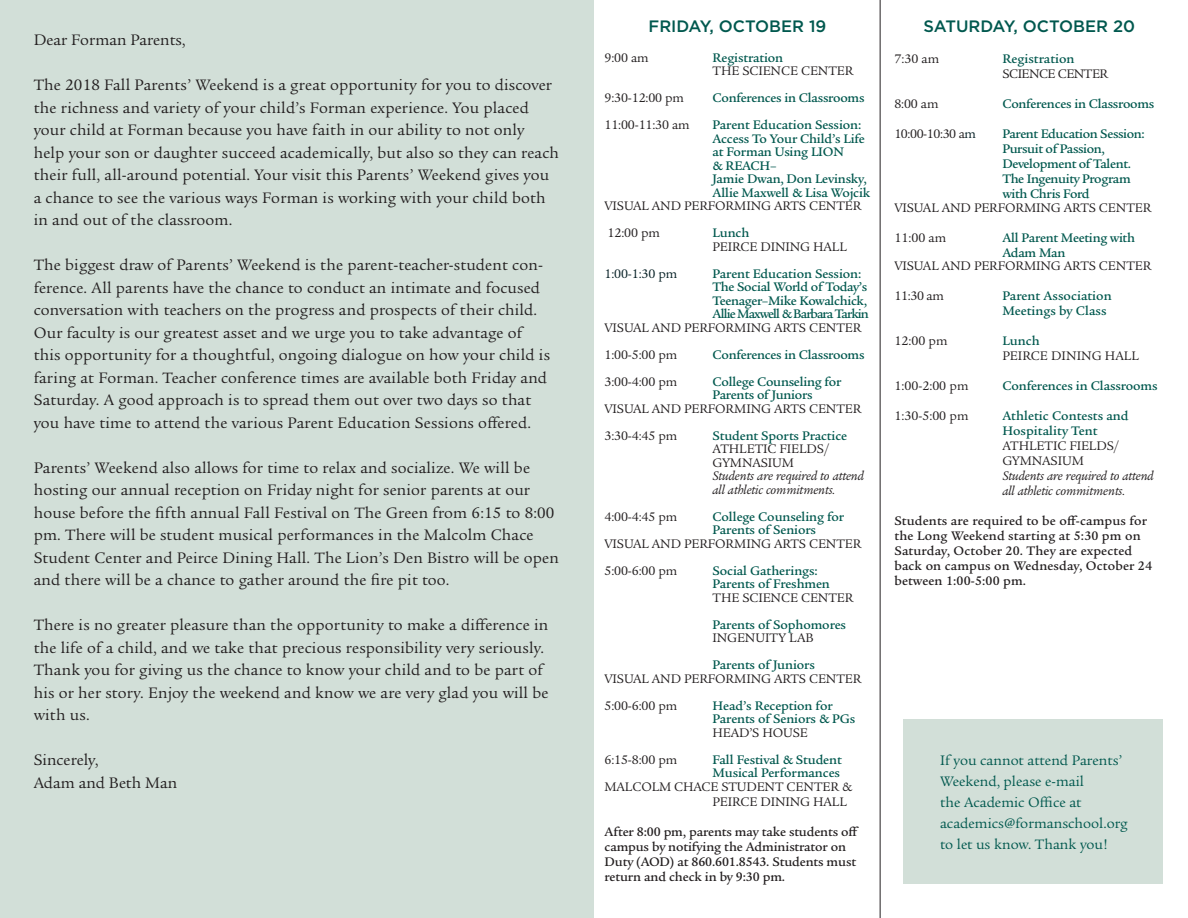
<style>
.page{position:relative;width:1188px;height:918px;background:#fff}
.page>*{position:absolute;margin:0;border:0;box-sizing:border-box;transform-origin:0 0}
.t1{font:16.5px/22.5px "Legacy Serif ITC Std";letter-spacing:.01em;color:#231f20}
.t2{font:500 16.5px "Gotham";color:#00584e}
.t3{font:15px/21px "Legacy Serif ITC Std";color:#00584e}
.t4{font:500 13.5px/13.5px "Legacy Serif ITC Std";letter-spacing:-.015em;color:#00584e}
.t5{font:13.5px "Legacy Serif ITC Std";letter-spacing:-.01em;color:#231f20}
.t6{font:500 13.5px/15px "Legacy Serif ITC Std";letter-spacing:.005em;color:#231f20}
.t7{font:italic 13.5px/13.5px "Legacy Serif ITC Std";letter-spacing:-.01em;color:#231f20}
.t8{font:500 13.5px/13.5px "Legacy Serif ITC Std";letter-spacing:-.035em;color:#00584e}
.t9{font:13.5px "Legacy Serif ITC Std";letter-spacing:-.04em;color:#231f20}
.t10{font:13.5px "Legacy Serif ITC Std";color:#051f24}
.s1{color:#051f24}
</style>
<div class="page">
<hr style="left:880px;top:0;width:1px;height:918px;background:#231f20">
<div style="left:0;top:0;width:594px;height:918px;background:#d2dfd8"></div>
<div style="left:903px;top:719px;width:260px;height:165px;background:#d2dfd8"></div>
<p class="t1" style="left:34px;top:29px;width:153px">Dear Forman Parents,</p>
<p class="t1" style="left:34px;top:74px;width:527px">The 2018 Fall Parents’ Weekend is a great opportunity for you to discover the richness and variety of your child’s Forman experience. You placed your child at Forman because you have faith in our ability to not only help your son or daughter succeed academically, but also so they can reach their full, all-around potential. Your visit this Parents’ Weekend gives you a chance to see the various ways Forman is working with your child both in and out of the classroom.</p>
<p class="t1" style="left:34px;top:254px;width:518px">The biggest draw of Parents’ Weekend is the parent-teacher-student con&shy;ference. All parents have the chance to conduct an intimate and focused conversation with teachers on the progress and prospects of their child.<br>Our faculty is our greatest asset and we urge you to take advantage of this opportunity for a thoughtful, ongoing dialogue on how your child is faring at Forman. Teacher conference times are available both Friday and Saturday. A good approach is to spread them out over two days so that you have time to attend the various Parent Education Sessions offered.</p>
<p class="t1" style="left:34px;top:457px;width:527px">Parents’ Weekend also allows for time to relax and socialize. We will be hosting our annual reception on Friday night for senior parents at our house before the fifth annual Fall Festival on The Green from 6:15 to 8:00 pm. There will be student musical performances in the Malcolm Chace Student Center and Peirce Dining Hall. The Lion’s Den Bistro will be open and there will be a chance to gather around the fire pit too.</p>
<p class="t1" style="left:34px;top:614px;width:516px">There is no greater pleasure than the opportunity to make a difference in the life of a child, and we take that precious responsibility very seriously.<br>Thank you for giving us the chance to know your child and to be part of his or her story. Enjoy the weekend and know we are very glad you will be with us.</p>
<p class="t1" style="left:34px;top:749px;width:66px">Sincerely,</p>
<p class="t1" style="left:34px;top:772px;width:145px">Adam and Beth Man</p>
<p class="t2" style="left:649px;top:15px;width:179px">FRIDAY, OCTOBER 19</p>
<p class="t5" style="left:605px;top:50px;width:46px">9:00 am</p>
<p class="t4" style="left:713px;top:51px;width:72px">Registration</p>
<p class="t5" style="left:713px;top:63px;width:142px">THE SCIENCE CENTER</p>
<p class="t5" style="left:605px;top:90px;width:81px">9:30-12:00 pm</p>
<p class="t4" style="left:713px;top:91px;width:154px">Conferences in Classrooms</p>
<p class="t5" style="left:605px;top:117px;width:87px">11:00-11:30 am</p>
<p class="t4" style="left:713px;top:118px;width:150px">Parent Education Session:</p>
<p class="t4" style="left:713px;top:132px;width:154px">Access To Your Child’s Life at Forman Using LION<br>&amp; REACH–</p>
<p class="t4" style="left:713px;top:172px;width:159px">Jamie Dwan, Don Levinsky,<br>Allie Maxwell &amp; Lisa Wojcik</p>
<p class="t5" style="left:605px;top:198px;width:259px">VISUAL AND PERFORMING ARTS CENTER</p>
<p class="t5" style="left:608px;top:225px;width:54px">12:00 pm</p>
<p class="t4" style="left:713px;top:226px;width:38px">Lunch</p>
<p class="t5" style="left:713px;top:239px;width:136px">PEIRCE DINING HALL</p>
<p class="t10" style="left:605px;top:266px;width:74px">1:00-1:30 pm</p>
<p class="t4" style="left:713px;top:267px;width:150px">Parent Education Session:</p>
<p class="t8" style="left:713px;top:280px;width:158px">The Social World of Today’s<br>Teenager–Mike Kowalchick,<br>Allie Maxwell &amp; Barbara Tarkin</p>
<p class="t5" style="left:605px;top:320px;width:259px">VISUAL AND PERFORMING ARTS CENTER</p>
<p class="t5" style="left:605px;top:347px;width:74px">1:00-5:00 pm</p>
<p class="t4" style="left:713px;top:348px;width:154px">Conferences in Classrooms</p>
<p class="t5" style="left:605px;top:374px;width:74px">3:00-4:00 pm</p>
<p class="t4" style="left:713px;top:375px;width:130px">College Counseling for<br>Parents of Juniors</p>
<p class="t5" style="left:605px;top:401px;width:259px">VISUAL AND PERFORMING ARTS CENTER</p>
<p class="t5" style="left:605px;top:428px;width:74px">3:30-4:45 pm</p>
<p class="t4" style="left:713px;top:429px;width:136px">Student Sports Practice</p>
<p class="t5" style="left:713px;top:441px;width:118px">ATHLETIC FIELDS/</p>
<p class="t5" style="left:713px;top:455px;width:83px">GYMNASIUM</p>
<p class="t7" style="left:713px;top:469px;width:153px">Students are required to attend all athletic commitments.</p>
<p class="t5" style="left:605px;top:509px;width:74px">4:00-4:45 pm</p>
<p class="t4" style="left:713px;top:510px;width:133px">College Counseling for</p>
<p class="t4" style="left:713px;top:523px;width:105px">Parents of Seniors</p>
<p class="t5" style="left:605px;top:536px;width:259px">VISUAL AND PERFORMING ARTS CENTER</p>
<p class="t5" style="left:605px;top:563px;width:74px">5:00-6:00 pm</p>
<p class="t4" style="left:713px;top:564px;width:107px">Social Gatherings:</p>
<p class="t4" style="left:713px;top:577px;width:119px">Parents of Freshmen</p>
<p class="t5" style="left:713px;top:590px;width:142px">THE SCIENCE CENTER</p>
<p class="t4" style="left:713px;top:618px;width:135px">Parents of Sophomores</p>
<p class="t5" style="left:713px;top:630px;width:103px">INGENUITY LAB</p>
<p class="t4" style="left:713px;top:658px;width:104px">Parents of Juniors</p>
<p class="t5" style="left:605px;top:671px;width:259px">VISUAL AND PERFORMING ARTS CENTER</p>
<p class="t5" style="left:605px;top:698px;width:74px">5:00-6:00 pm</p>
<p class="t4" style="left:713px;top:699px;width:122px">Head’s Reception for</p>
<p class="t4" style="left:713px;top:712px;width:144px">Parents of Seniors &amp; PGs</p>
<p class="t5" style="left:713px;top:725px;width:97px">HEAD’S HOUSE</p>
<p class="t5" style="left:605px;top:752px;width:74px">6:15-8:00 pm</p>
<p class="t4" style="left:713px;top:753px;width:131px">Fall Festival &amp; Student</p>
<p class="t4" style="left:713px;top:766px;width:129px">Musical Performances</p>
<p class="t5" style="left:605px;top:779px;width:249px">MALCOLM CHACE STUDENT CENTER &amp;</p>
<p class="t5" style="left:713px;top:794px;width:136px">PEIRCE DINING HALL</p>
<p class="t6" style="left:605px;top:824px;width:256px">After 8:00 pm, parents may take students off campus by notifying the Administrator on Duty (AOD) at 860.601.8543. Students must return and check in by 9:30 pm.</p>
<p class="t2" style="left:924px;top:15px;width:213px">SATURDAY, OCTOBER 20</p>
<p class="t5" style="left:894px;top:51px;width:46px">7:30 am</p>
<p class="t4" style="left:1002px;top:52px;width:74px">Registration</p>
<p class="t9" style="left:1002px;top:66px;width:107px">SCIENCE CENTER</p>
<p class="t5" style="left:894px;top:96px;width:46px">8:00 am</p>
<p class="t4" style="left:1002px;top:97px;width:154px">Conferences in Classrooms</p>
<p class="t5" style="left:894px;top:126px;width:83px">10:00-10:30 a<span class="s1">m</span></p>
<p class="t4" style="left:1002px;top:127px;width:144px">Parent Education Session:</p>
<p class="t4" style="left:1002px;top:142px;width:104px">Pursuit of Passion,</p>
<p class="t4" style="left:1002px;top:157px;width:130px">Development of Talent.</p>
<p class="t4" style="left:1002px;top:172px;width:130px">The Ingenuity Program</p>
<p class="t4" style="left:1002px;top:187px;width:89px">with Chris Ford</p>
<p class="t5" style="left:894px;top:200px;width:259px">VISUAL AND PERFORMING ARTS CENTER</p>
<p class="t5" style="left:894px;top:230px;width:53px">11:00 am</p>
<p class="t4" style="left:1002px;top:230px;width:134px;line-height:15px">All Parent Meeting with<br>Adam Man</p>
<p class="t5" style="left:894px;top:258px;width:259px">VISUAL AND PERFORMING ARTS CENTER</p>
<p class="t5" style="left:894px;top:288px;width:51px">11:30 am</p>
<p class="t4" style="left:1002px;top:289px;width:111px">Parent Association</p>
<p class="t4" style="left:1002px;top:304px;width:106px">Meetings by Class</p>
<p class="t5" style="left:894px;top:333px;width:55px">12:00 pm</p>
<p class="t4" style="left:1002px;top:334px;width:39px">Lunch</p>
<p class="t5" style="left:1002px;top:348px;width:138px">PEIRCE DINING HALL</p>
<p class="t5" style="left:894px;top:378px;width:76px">1:00-2:00 pm</p>
<p class="t4" style="left:1002px;top:379px;width:157px">Conferences in Classrooms</p>
<p class="t5" style="left:894px;top:408px;width:76px">1:30-5:00 pm</p>
<p class="t4" style="left:1002px;top:409px;width:128px">Athletic Contests and</p>
<p class="t4" style="left:1002px;top:424px;width:97px">Hospitality Tent</p>
<p class="t5" style="left:1002px;top:438px;width:118px">ATHLETIC FIELDS/</p>
<p class="t5" style="left:1002px;top:453px;width:83px">GYMNASIUM</p>
<p class="t7" style="left:1002px;top:469px;width:153px;line-height:15px">Students are required to attend all athletic commitments.</p>
<p class="t6" style="left:894px;top:514px;width:259px">Students are required to be off-campus for the Long Weekend starting at 5:30 pm on Saturday, October 20. They are expected back on campus on Wednesday, October 24 between 1:00-5:00 pm.</p>
<p class="t3" style="left:940px;top:750px;width:184px">If you cannot attend Parents’<br>Weekend, please e-mail</p>
<p class="t3" style="left:940px;top:792px;width:143px">the Academic Office at</p>
<p class="t3" style="left:940px;top:813px;width:189px">academics@formanschool.org</p>
<p class="t3" style="left:940px;top:834px;width:170px">to let us know. Thank you!</p>
</div>
